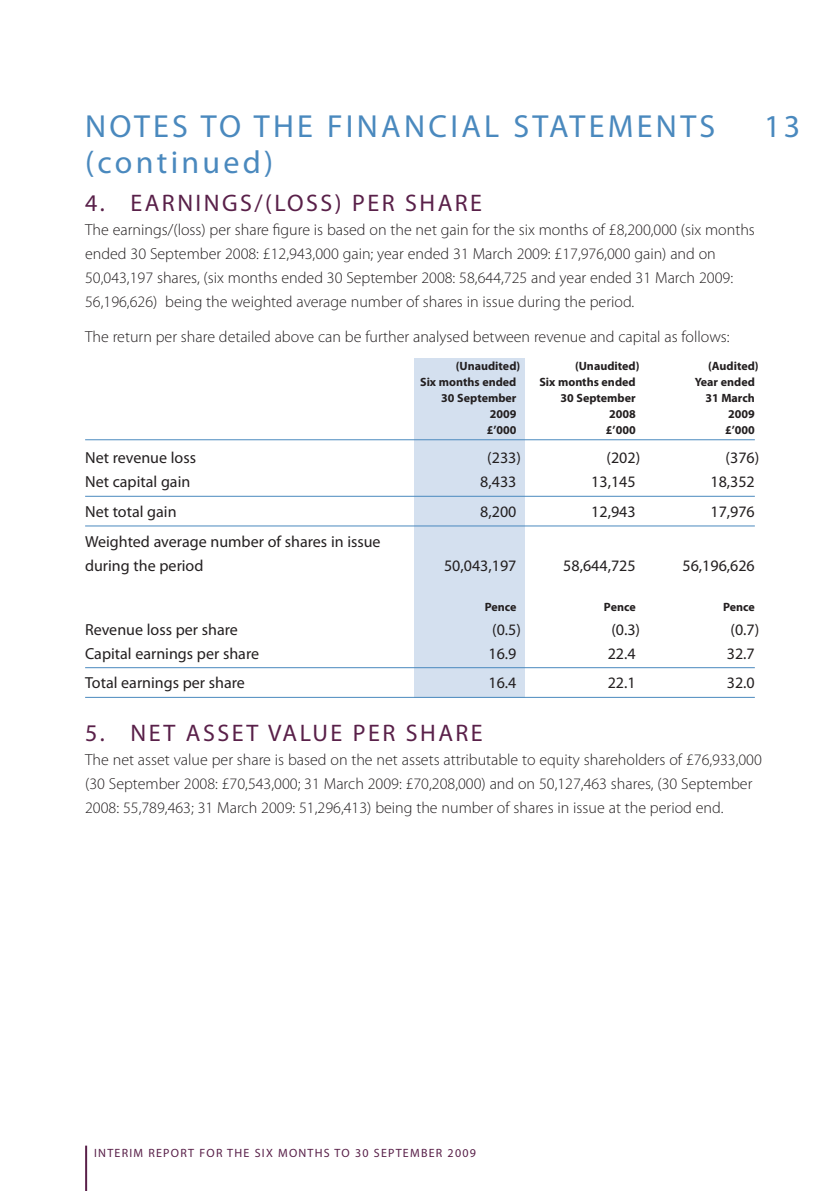
<style>
.page{position:relative;width:840px;height:1191px;background:#fff}
.page>*{position:absolute;margin:0;border:0;box-sizing:border-box;transform-origin:0 0}
.t1{font:32px "Myriad Pro";letter-spacing:.1em;color:#4a89be}
.t2{font:24px "Myriad Pro";letter-spacing:.1em;color:#592049}
.t3{font:300 16px/24px "Myriad Pro";color:#231f20}
.t4{font:16px/24px "Myriad Pro";color:#231f20}
.t5{font:700 12px "Myriad Pro";color:#231f20}
.t6{font:12px "Myriad Pro";letter-spacing:.105em;color:#592049}
</style>
<div class="page">
<div style="left:414px;top:359px;width:110px;height:339px;background:#d4e0ef"></div>
<hr style="left:85px;top:439px;width:669px;height:1px;background:#4a89be">
<hr style="left:85px;top:496px;width:669px;height:1px;background:#4a89be">
<hr style="left:85px;top:525px;width:669px;height:1px;background:#4a89be">
<hr style="left:85px;top:667px;width:669px;height:1px;background:#4a89be">
<hr style="left:85px;top:697px;width:669px;height:1px;background:#4a89be">
<hr style="left:85px;top:1145px;width:2px;height:46px;background:#592049">
<h1 class="t1" style="left:85px;top:114px;width:631px">NOTES TO THE FINANCIAL STATEMENTS</h1>
<h1 class="t1" style="left:763px;top:114px;width:38px">13</h1>
<h1 class="t1" style="left:85px;top:150px;width:189px">(continued)</h1>
<h2 class="t2" style="left:85px;top:194px;width:398px">4. EARNINGS/(LOSS) PER SHARE</h2>
<p class="t3" style="left:85px;top:219px;width:671px">The earnings/(loss) per share figure is based on the net gain for the six months of £8,200,000 (six months ended 30 September 2008: £12,943,000 gain; year ended 31 March 2009: £17,976,000 gain) and on 50,043,197 shares, (six months ended 30 September 2008: 58,644,725 and year ended 31 March 2009:<br>56,196,626) being the weighted average number of shares in issue during the period.</p>
<p class="t3" style="left:85px;top:326px;width:645px">The return per share detailed above can be further analysed between revenue and capital as follows:</p>
<p class="t5" style="left:455px;top:361px;width:66px">(Unaudited)</p>
<p class="t5" style="left:574px;top:361px;width:66px">(Unaudited)</p>
<p class="t5" style="left:708px;top:361px;width:52px">(Audited)</p>
<p class="t5" style="left:420px;top:377px;width:98px">Six months ended</p>
<p class="t5" style="left:539px;top:377px;width:98px">Six months ended</p>
<p class="t5" style="left:694px;top:377px;width:61px">Year ended</p>
<p class="t5" style="left:441px;top:393px;width:77px">30 September</p>
<p class="t5" style="left:560px;top:393px;width:77px">30 September</p>
<p class="t5" style="left:705px;top:393px;width:51px">31 March</p>
<p class="t5" style="left:489px;top:409px;width:28px">2009</p>
<p class="t5" style="left:608px;top:409px;width:28px">2008</p>
<p class="t5" style="left:727px;top:409px;width:28px">2009</p>
<p class="t5" style="left:486px;top:425px;width:31px">£’000</p>
<p class="t5" style="left:605px;top:425px;width:31px">£’000</p>
<p class="t5" style="left:724px;top:425px;width:31px">£’000</p>
<p class="t4" style="left:85px;top:447px;width:112px">Net revenue loss</p>
<p class="t4" style="left:487px;top:447px;width:35px">(233)</p>
<p class="t4" style="left:606px;top:447px;width:35px">(202)</p>
<p class="t4" style="left:725px;top:447px;width:35px">(376)</p>
<p class="t4" style="left:85px;top:471px;width:107px">Net capital gain</p>
<p class="t4" style="left:480px;top:471px;width:38px">8,433</p>
<p class="t4" style="left:591px;top:471px;width:46px">13,145</p>
<p class="t4" style="left:710px;top:471px;width:46px">18,352</p>
<p class="t4" style="left:85px;top:501px;width:93px">Net total gain</p>
<p class="t4" style="left:480px;top:501px;width:38px">8,200</p>
<p class="t4" style="left:591px;top:501px;width:46px">12,943</p>
<p class="t4" style="left:710px;top:501px;width:46px">17,976</p>
<p class="t4" style="left:85px;top:530px;width:297px">Weighted average number of shares in issue during the period</p>
<p class="t4" style="left:444px;top:554px;width:74px">50,043,197</p>
<p class="t4" style="left:563px;top:554px;width:74px">58,644,725</p>
<p class="t4" style="left:682px;top:554px;width:74px">56,196,626</p>
<p class="t5" style="left:484px;top:602px;width:33px">Pence</p>
<p class="t5" style="left:603px;top:602px;width:33px">Pence</p>
<p class="t5" style="left:722px;top:602px;width:33px">Pence</p>
<p class="t4" style="left:85px;top:618px;width:154px">Revenue loss per share</p>
<p class="t4" style="left:492px;top:618px;width:30px">(0.5)</p>
<p class="t4" style="left:611px;top:618px;width:30px">(0.3)</p>
<p class="t4" style="left:730px;top:618px;width:30px">(0.7)</p>
<p class="t4" style="left:85px;top:642px;width:175px">Capital earnings per share</p>
<p class="t4" style="left:488px;top:642px;width:29px">16.9</p>
<p class="t4" style="left:607px;top:642px;width:29px">22.4</p>
<p class="t4" style="left:726px;top:642px;width:29px">32.7</p>
<p class="t4" style="left:85px;top:672px;width:161px">Total earnings per share</p>
<p class="t4" style="left:488px;top:672px;width:29px">16.4</p>
<p class="t4" style="left:607px;top:672px;width:29px">22.1</p>
<p class="t4" style="left:726px;top:672px;width:29px">32.0</p>
<h2 class="t2" style="left:85px;top:723px;width:399px">5. NET ASSET VALUE PER SHARE</h2>
<p class="t3" style="left:85px;top:748px;width:678px">The net asset value per share is based on the net assets attributable to equity shareholders of £76,933,000 (30 September 2008: £70,543,000; 31 March 2009: £70,208,000) and on 50,127,463 shares, (30 September<br>2008: 55,789,463; 31 March 2009: 51,296,413) being the number of shares in issue at the period end.</p>
<p class="t6" style="left:94px;top:1148px;width:383px">INTERIM REPORT FOR THE SIX MONTHS TO 30 SEPTEMBER 2009</p>
</div>
